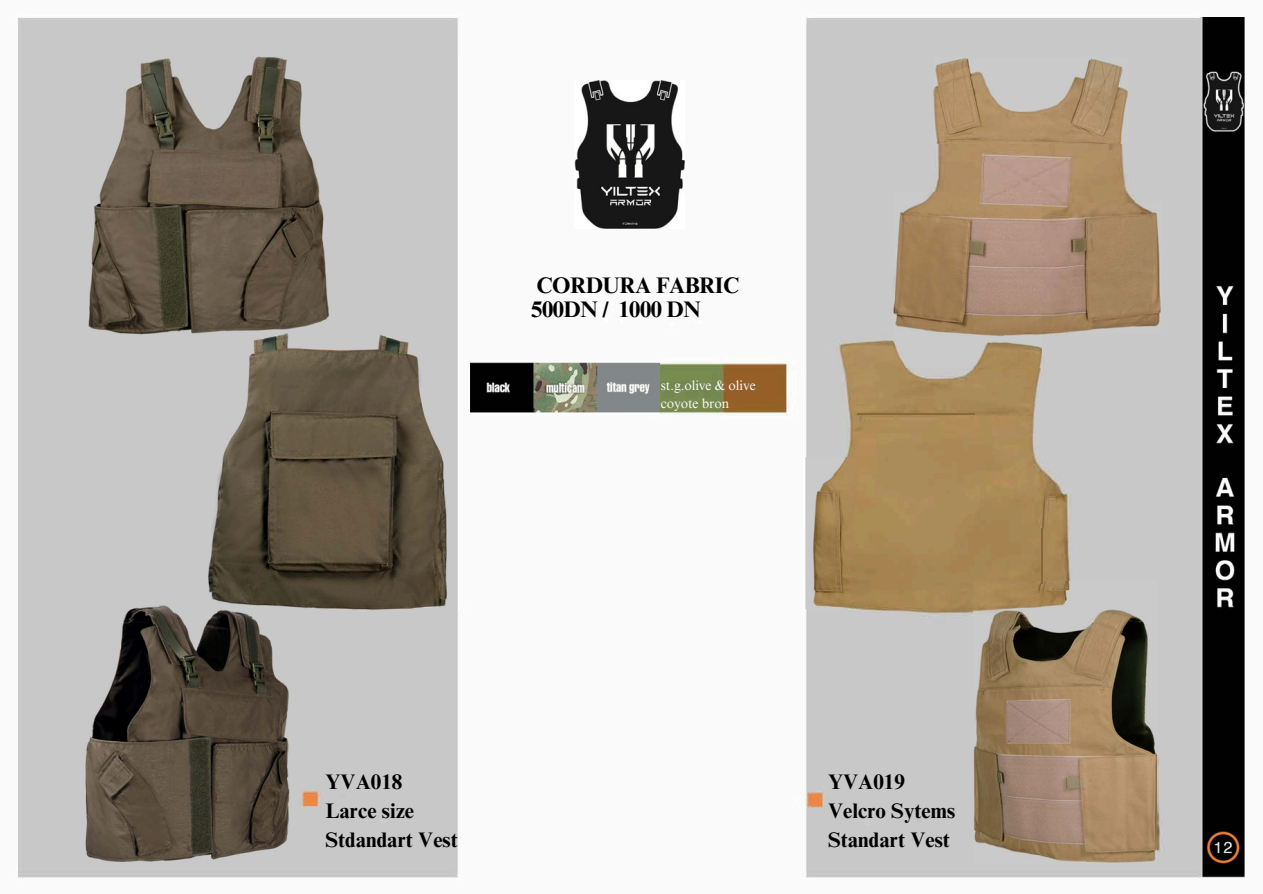
<style>
.page{position:relative;width:1263px;height:894px;background:#fff}
.page>*{position:absolute;margin:0;border:0;box-sizing:border-box;transform-origin:0 0}
.t1{font:700 22.5px/23.7px "Times NRMT Pro";letter-spacing:-.02em;color:#000}
.t2{font:700 21px/29.2px "Times NRMT Pro";color:#000}
.t3{font:13.5px/18px "Times NRMT Pro";letter-spacing:-.005em;color:#fafaf9}
</style>
<div class="page">
<img style="left:17px;top:17px;width:1228px;height:861px">
<img style="left:86px;top:57px;width:374px;height:804px">
<img style="left:574px;top:80px;width:110px;height:149px">
<img style="left:471px;top:362px;width:189px;height:52px">
<img style="left:933px;top:58px;width:195px;height:85px">
<img style="left:893px;top:192px;width:148px;height:175px">
<img style="left:803px;top:457px;width:49px;height:151px">
<img style="left:1068px;top:203px;width:94px;height:129px">
<img style="left:973px;top:581px;width:183px;height:281px">
<img style="left:1201px;top:18px;width:44px;height:858px">
<hr style="left:857px;top:413px;width:118px;height:1px;background:#886838">
<hr style="left:1041px;top:527px;width:1px;height:56px;background:#846438">
<p class="t1" style="left:531px;top:276px;width:210px">CORDURA FABRIC<br>500DN / 1000 DN</p>
<p class="t3" style="left:661px;top:378px;width:96px">st.g.olive &amp; olive coyote bron</p>
<p class="t2" style="left:325px;top:769px;width:134px">YVA018<br>Larce size<br>Stdandart Vest</p>
<p class="t2" style="left:828px;top:769px;width:129px">YVA019<br>Velcro Sytems<br>Standart Vest</p>
</div>
